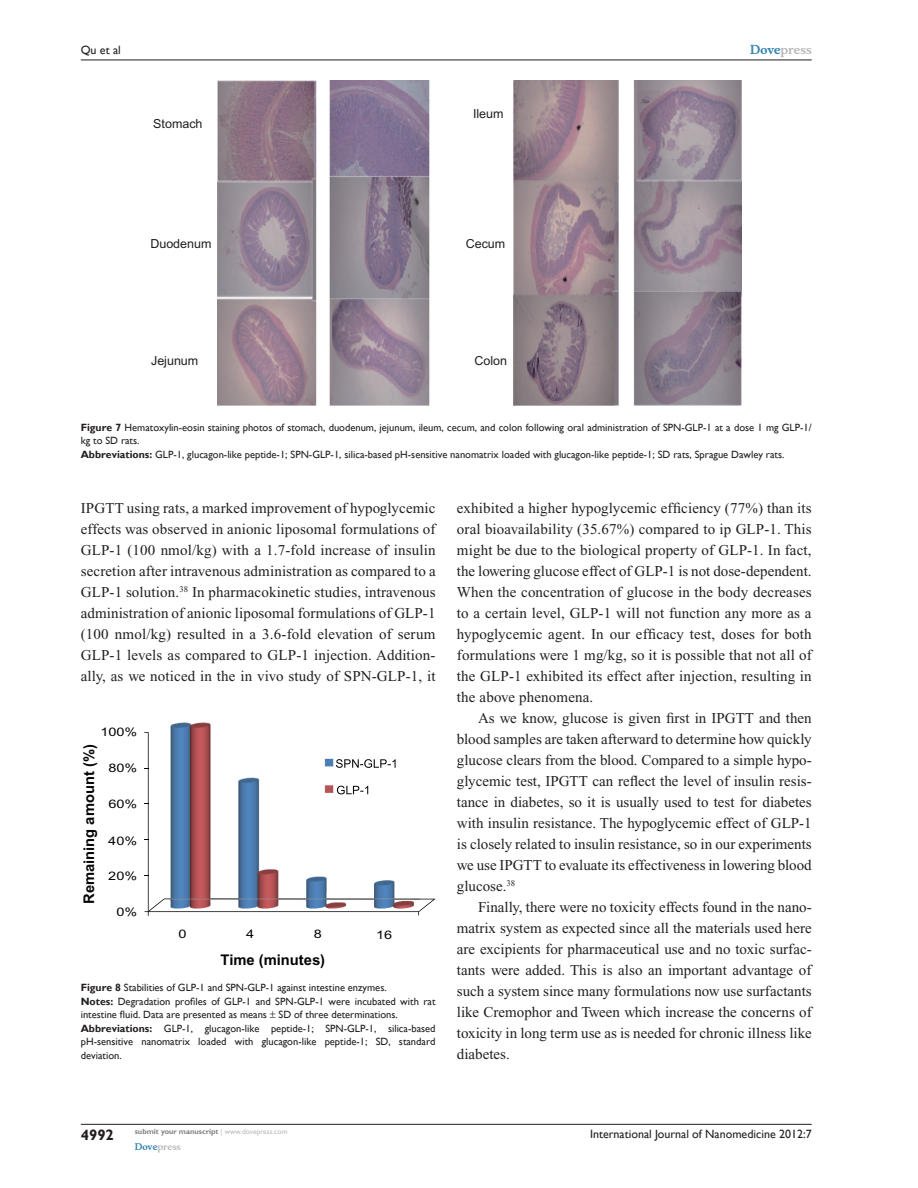
<style>
.page{position:relative;width:918px;height:1188px;background:#fff}
.page>*{position:absolute;margin:0;border:0;box-sizing:border-box;transform-origin:0 0}
.Tx{font:15px/21px "Times New Roman";color:#231f20;text-align:justify}
.t1{font:700 15px "Gill Sans";color:#231f20}
.t2{font:700 14.7px "Arial";color:#040503}
.t3{font:12.45px "Arial";color:#201d1e}
.t4{font:12px "Gill Sans";color:#231f20}
.t5{font:700 12px "Musee";color:#b8b9bc}
.t6{font:11.85px "Arial";color:#040503;scale:1.22 1}
.FC{font:10.5px/13.5px "Gill Sans";color:#231f20}
.FigSNRI{font:10.5px/13.5px "Gill Sans";color:#231f20;text-align:justify}
.t7{font:700 9px "Musee";color:#b8b9bc}
.t8{font:700 7.5px "Gill Sans";color:#808285}
.s1{color:#3485ae}
.s2{font-weight:700}
.s3{font-weight:400;color:#b8b9bc}
</style>
<div class="page">
<svg style="left:144px;top:732px;width:292px;height:184px"></svg>
<img style="left:169px;top:722px;width:251px;height:177px">
<img style="left:169px;top:899px;width:251px;height:11px">
<img style="left:336px;top:759px;width:60px;height:9px">
<img style="left:337px;top:786px;width:31px;height:8px">
<img style="left:218px;top:81px;width:524px;height:324px">
<hr style="left:81px;top:1124px;width:731px;height:1px;background:#231f20">
<hr style="left:81px;top:60px;width:731px;height:1px;background:#231f20">
<p class="t4" style="left:81px;top:43px;width:42px">Qu et al</p>
<p class="t3" style="left:153px;top:117px;width:51px">Stomach</p>
<p class="t3" style="left:150px;top:237px;width:63px">Duodenum</p>
<p class="t3" style="left:151px;top:354px;width:49px">Jejunum</p>
<p class="t3" style="left:473px;top:107px;width:32px">Ileum</p>
<p class="t3" style="left:466px;top:237px;width:41px">Cecum</p>
<p class="t3" style="left:475px;top:354px;width:34px">Colon</p>
<p class="t5" style="left:750px;top:43px;width:63px"><span class="s1">Dove</span>press</p>
<p class="FC" style="left:81px;top:421px;width:732px"><span class="s2">Figure 7</span> Hematoxylin-eosin staining photos of stomach, duodenum, jejunum, ileum, cecum, and colon following oral administration of SPN-GLP-1 at a dose 1 mg GLP-1/ kg to SD rats.</p>
<p class="FigSNRI" style="left:81px;top:448px;width:705px"><span class="s2">Abbreviations:</span> GLP-1, glucagon-like peptide-1; SPN-GLP-1, silica-based pH-sensitive nanomatrix loaded with glucagon-like peptide-1; SD rats, Sprague Dawley rats.</p>
<p class="Tx" style="left:81px;top:497px;width:356px">IPGTT using rats, a marked improvement of hypoglycemic effects was observed in anionic liposomal formulations of GLP-1 (100 nmol/kg) with a 1.7-fold increase of insulin secretion after intravenous administration as compared to a GLP-1 solution.<sup>38</sup> In pharmacokinetic studies, intravenous administration of anionic liposomal formulations of GLP-1 (100 nmol/kg) resulted in a 3.6-fold elevation of serum GLP-1 levels as compared to GLP-1 injection. Addition&shy;ally, as we noticed in the in vivo study of SPN-GLP-1, it</p>
<p class="Tx" style="left:457px;top:497px;width:356px">exhibited a higher hypoglycemic efficiency (77%) than its oral bioavailability (35.67%) compared to ip GLP-1. This might be due to the biological property of GLP-1. In fact, the lowering glucose effect of GLP-1 is not dose-dependent.<br>When the concentration of glucose in the body decreases to a certain level, GLP-1 will not function any more as a hypoglycemic agent. In our efficacy test, doses for both formulations were 1 mg/kg, so it is possible that not all of the GLP-1 exhibited its effect after injection, resulting in the above phenomena.</p>
<p class="Tx" style="left:457px;top:707px;width:356px;text-indent:21px">As we know, glucose is given first in IPGTT and then blood samples are taken afterward to determine how quickly glucose clears from the blood. Compared to a simple hypo&shy;glycemic test, IPGTT can reflect the level of insulin resis&shy;tance in diabetes, so it is usually used to test for diabetes with insulin resistance. The hypoglycemic effect of GLP-1 is closely related to insulin resistance, so in our experiments we use IPGTT to evaluate its effectiveness in lowering blood glucose.<sup>38</sup></p>
<p class="Tx" style="left:457px;top:896px;width:356px;text-indent:21px">Finally, there were no toxicity effects found in the nano&shy;matrix system as expected since all the materials used here are excipients for pharmaceutical use and no toxic surfac&shy;tants were added. This is also an important advantage of such a system since many formulations now use surfactants like Cremophor and Tween which increase the concerns of toxicity in long term use as is needed for chronic illness like diabetes.</p>
<p class="t6" style="left:101px;top:725px;width:32px">100%</p>
<p class="t6" style="left:109px;top:761px;width:25px">80%</p>
<p class="t6" style="left:109px;top:797px;width:25px">60%</p>
<p class="t6" style="left:108px;top:834px;width:25px">40%</p>
<p class="t6" style="left:108px;top:869px;width:25px">20%</p>
<p class="t6" style="left:116px;top:905px;width:19px">0%</p>
<p class="t2" style="left:80px;top:904px;width:161px;rotate:-90deg">Remaining amount (%)</p>
<p class="t6" style="left:178px;top:928px;width:8px">0</p>
<p class="t6" style="left:246px;top:928px;width:8px">4</p>
<p class="t6" style="left:314px;top:928px;width:8px">8</p>
<p class="t6" style="left:376px;top:928px;width:15px">16</p>
<p class="t2" style="left:220px;top:952px;width:106px">Time (minutes)</p>
<p class="FC" style="left:81px;top:981px;width:307px"><span class="s2">Figure 8</span> Stabilities of GLP-1 and SPN-GLP-1 against intestine enzymes.</p>
<p class="FC" style="left:81px;top:994px;width:356px"><span class="s2">Notes:</span> Degradation profiles of GLP-1 and SPN-GLP-1 were incubated with rat intestine fluid. Data are presented as means SD of three determinations.</p>
<p class="FigSNRI" style="left:81px;top:1021px;width:356px"><span class="s2">Abbreviations:</span> GLP-1, glucagon-like peptide-1; SPN-GLP-1, silica-based pH-sensitive nanomatrix loaded with glucagon-like peptide-1; SD, standard deviation.</p>
<p class="t1" style="left:81px;top:1126px;width:35px">4992</p>
<p class="t8" style="left:135px;top:1127px;width:154px">submit your manuscript <span class="s3">| www.dovepress.com</span></p>
<p class="t7" style="left:135px;top:1141px;width:48px"><span class="s1">Dove</span>press</p>
<p class="t4" style="left:590px;top:1127px;width:223px">International Journal of Nanomedicine 2012:7</p>
</div>
